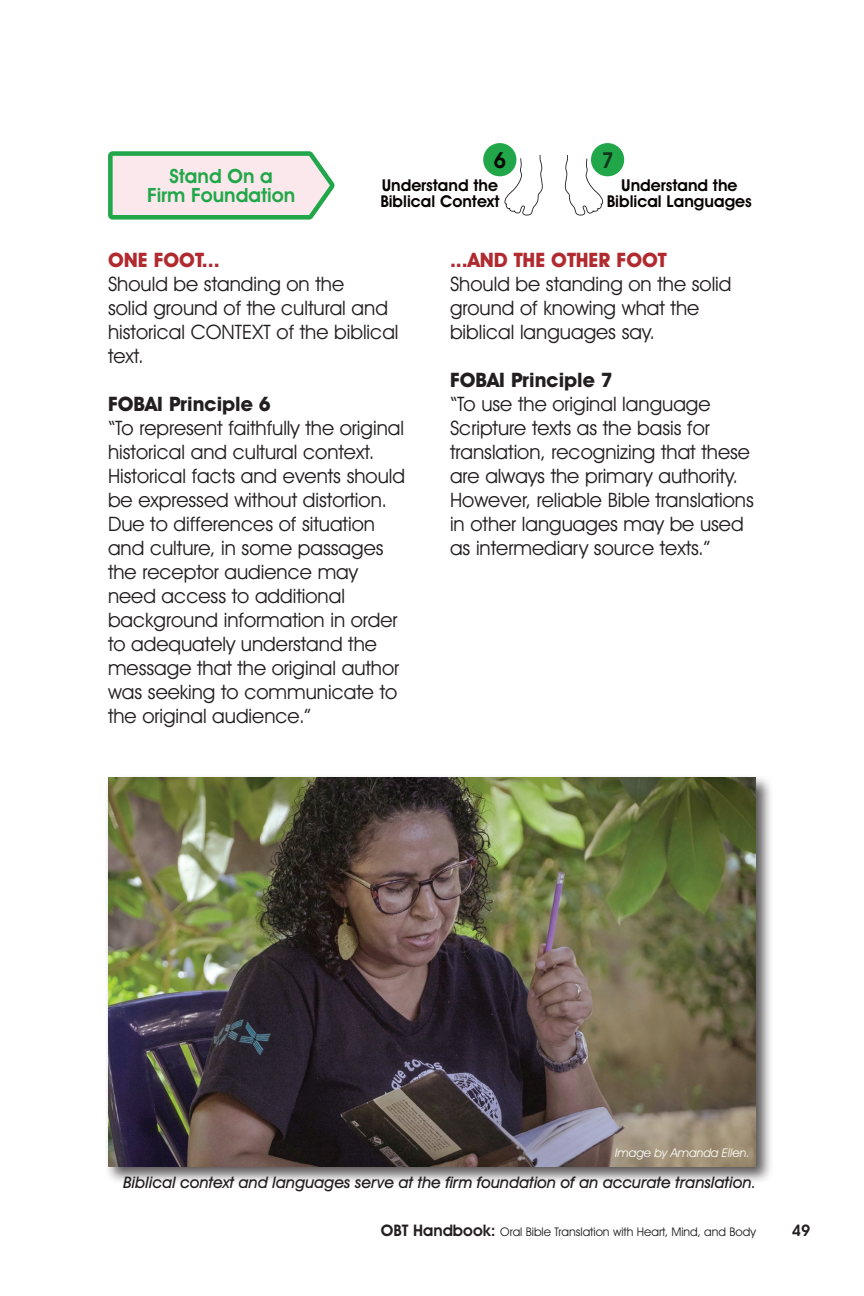
<style>
.page{position:relative;width:864px;height:1296px;background:#fff}
.page>*{position:absolute;margin:0;border:0;box-sizing:border-box;transform-origin:0 0}
.t1{font:600 22.2px "Avant Garde IT Cby BT";color:#080704}
.t2{font:600 22.2px "Avant Garde IT Cby BT";color:rgb(8 7 4/.7)}
.t3{font:20px/24px "Avant Garde IT Cby BT";color:#231f20}
.t4{font:600 19.8px/19px "Avant Garde IT Cby BT";color:#21a749;text-align:center}
.t5{font:600 16.4px/15.8px "Avant Garde IT Cby BT";color:#080302}
.t6{font:italic 500 16px "Avant Garde IT Cby BT";letter-spacing:-.005em;color:#231f20}
.t7{font:600 16px "Avant Garde IT Cby BT";color:#231f20}
.t8{font:12px "Avant Garde IT Cby BT";color:#231f20}
.t9{font:italic 12px "Avant Garde IT Cby BT";color:#fff}
.s1{font-weight:700;color:#b02a2f}
.s2{font-weight:700}
.s3{font-weight:600;font-size:16px}
</style>
<div class="page">
<svg style="left:108px;top:151px;width:227px;height:69px"></svg>
<svg style="left:483px;top:154px;width:142px;height:62px"></svg>
<div style="left:483px;top:143px;width:33px;height:33px;background:#21a749;border-radius:50%"></div>
<div style="left:591px;top:143px;width:33px;height:33px;background:#21a749;border-radius:50%"></div>
<div style="left:104px;top:774px;width:671px;height:411px;background:#231f20;opacity:.75"></div>
<img style="left:108px;top:778px;width:648px;height:389px">
<p class="t4" style="left:147px;top:166px;width:150px">Stand On a<br>Firm Foundation</p>
<p class="t1" style="left:493px;top:147px;width:14px">6</p>
<p class="t2" style="left:601px;top:147px;width:14px">7</p>
<p class="t5" style="left:380px;top:178px;width:121px">Understand the<br>Biblical Context</p>
<p class="t5" style="left:607px;top:178px;width:147px;text-align:center">Understand the<br>Biblical Languages</p>
<p class="t3" style="left:108px;top:247px;width:292px"><span class="s1">ONE FOOT...<br></span>Should be standing on the<br>solid ground of the cultural and historical CONTEXT of the biblical text.</p>
<p class="t3" style="left:108px;top:391px;width:299px"><span class="s2">FOBAI Principle 6<br></span>“To represent faithfully the original historical and cultural context.<br>Historical facts and events should be expressed without distortion.<br>Due to differences of situation and culture, in some passages the receptor audience may need access to additional background information in order to adequately understand the message that the original author was seeking to communicate to the original audience.”</p>
<p class="t3" style="left:450px;top:247px;width:283px"><span class="s1">...AND THE OTHER FOOT<br></span>Should be standing on the solid ground of knowing what the biblical languages say.</p>
<p class="t3" style="left:450px;top:367px;width:305px"><span class="s2">FOBAI Principle 7<br></span>“To use the original language<br>Scripture texts as the basis for translation, recognizing that these are always the primary authority.<br>However, reliable Bible translations in other languages may be used as intermediary source texts.”</p>
<p class="t9" style="left:615px;top:1145px;width:136px">Image by Amanda Ellen.</p>
<p class="t6" style="left:124px;top:1173px;width:634px">Biblical context and languages serve at the firm foundation of an accurate translation.</p>
<p class="t8" style="left:381px;top:1225px;width:377px"><span class="s3">OBT Handbook:</span> Oral Bible Translation with Heart, Mind, and Body</p>
<p class="t7" style="left:792px;top:1221px;width:20px">49</p>
</div>
